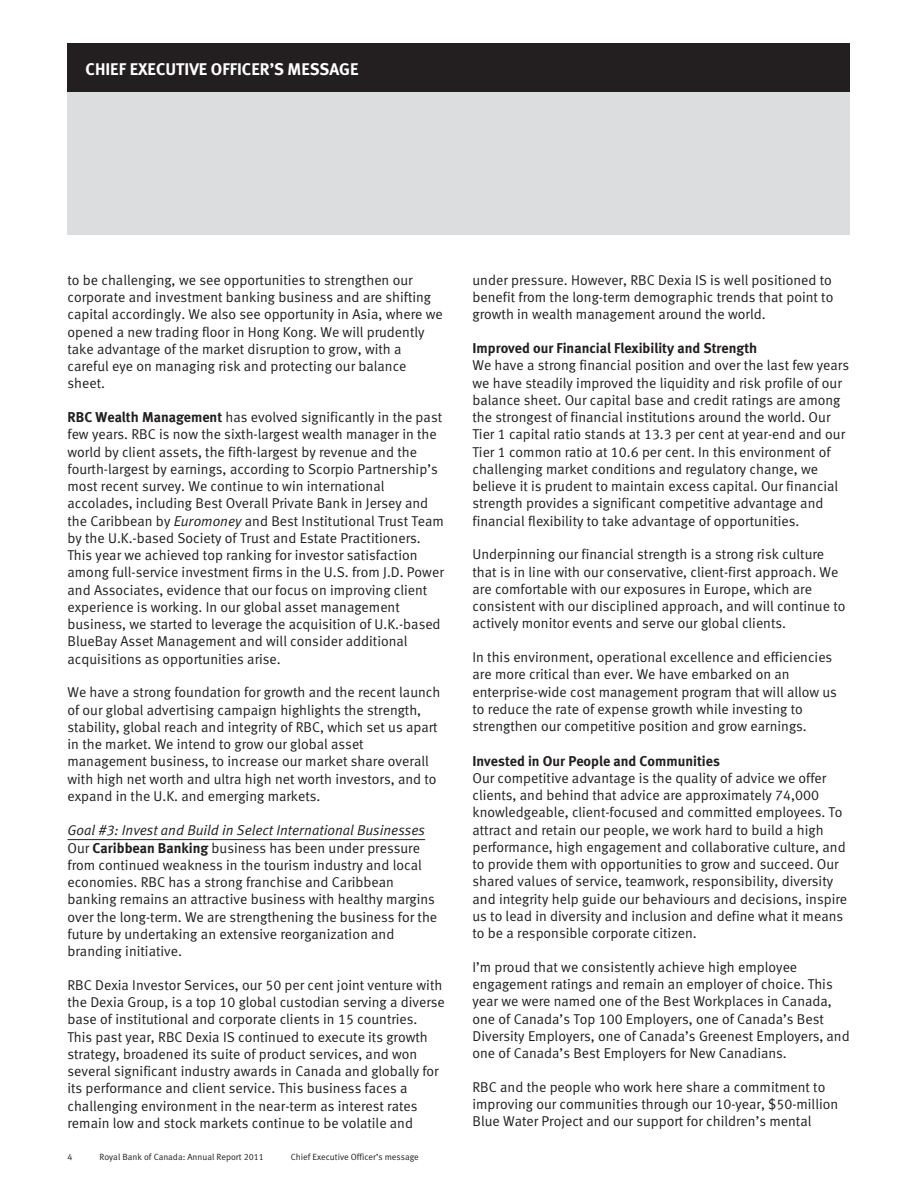
<style>
.page{position:relative;width:918px;height:1188px;background:#fff}
.page>*{position:absolute;margin:0;border:0;box-sizing:border-box;transform-origin:0 0}
.t1{font:16.8px "Meta Bold LF";color:#fff}
.t2{font:14.25px/17.2px "Meta Normal LF";color:#231f20}
.t3{font:14.25px "Meta Bold LF";color:#231f20}
.t4{font:9px "Meta Normal LF";color:#231f20}
.s1{font-family:"Meta Bold LF"}
.s2{font-style:italic}
</style>
<div class="page">
<div style="left:68px;top:43px;width:782px;height:50px;background:#231f20"></div>
<div style="left:68px;top:93px;width:782px;height:15px;background:#dcdddf"></div>
<div style="left:68px;top:108px;width:782px;height:16px;background:#dcdddf"></div>
<div style="left:68px;top:124px;width:782px;height:16px;background:#dcdddf"></div>
<div style="left:68px;top:140px;width:782px;height:16px;background:#dcdddf"></div>
<div style="left:68px;top:156px;width:782px;height:15px;background:#dcdddf"></div>
<div style="left:68px;top:171px;width:782px;height:16px;background:#dcdddf"></div>
<div style="left:68px;top:187px;width:782px;height:16px;background:#dcdddf"></div>
<div style="left:68px;top:203px;width:782px;height:16px;background:#dcdddf"></div>
<div style="left:68px;top:219px;width:782px;height:15px;background:#dcdddf"></div>
<hr style="left:68px;top:839px;width:357px;height:1px;background:#231f20">
<p class="t1" style="left:86px;top:62px;width:274px">CHIEF EXECUTIVE OFFICER’S MESSAGE</p>
<p class="t2" style="left:68px;top:272px;width:377px">to be challenging, we see opportunities to strengthen our corporate and investment banking business and are shifting capital accordingly. We also see opportunity in Asia, where we opened a new trading floor in Hong Kong. We will prudently take advantage of the market disruption to grow, with a careful eye on managing risk and protecting our balance sheet.</p>
<p class="t2" style="left:67px;top:410px;width:378px"><span class="s1">RBC Wealth Management</span> has evolved significantly in the past few years. RBC is now the sixth-largest wealth manager in the world by client assets, the fifth-largest by revenue and the fourth-largest by earnings, according to Scorpio Partnership’s most recent survey. We continue to win international accolades, including Best Overall Private Bank in Jersey and the Caribbean by <span class="s2">Euromoney</span> and Best Institutional Trust Team by the U.K.-based Society of Trust and Estate Practitioners.<br>This year we achieved top ranking for investor satisfaction among full-service investment firms in the U.S. from J.D. Power and Associates, evidence that our focus on improving client experience is working. In our global asset management business, we started to leverage the acquisition of U.K.-based BlueBay Asset Management and will consider additional acquisitions as opportunities arise.</p>
<p class="t2" style="left:67px;top:685px;width:374px">We have a strong foundation for growth and the recent launch of our global advertising campaign highlights the strength, stability, global reach and integrity of RBC, which set us apart in the market. We intend to grow our global asset management business, to increase our market share overall with high net worth and ultra high net worth investors, and to expand in the U.K. and emerging markets.</p>
<p class="t2" style="left:68px;top:823px;width:371px"><span class="s2">Goal #3: Invest and Build in Select International Businesses </span>Our <span class="s1">Caribbean Banking</span> business has been under pressure from continued weakness in the tourism industry and local economies. RBC has a strong franchise and Caribbean banking remains an attractive business with healthy margins over the long-term. We are strengthening the business for the future by undertaking an extensive reorganization and branding initiative.</p>
<p class="t2" style="left:68px;top:977px;width:379px">RBC Dexia Investor Services, our 50 per cent joint venture with the Dexia Group, is a top 10 global custodian serving a diverse base of institutional and corporate clients in 15 countries.<br>This past year, RBC Dexia IS continued to execute its growth strategy, broadened its suite of product services, and won several significant industry awards in Canada and globally for its performance and client service. This business faces a challenging environment in the near-term as interest rates remain low and stock markets continue to be volatile and</p>
<p class="t4" style="left:68px;top:1154px;width:7px">4</p>
<p class="t4" style="left:100px;top:1154px;width:166px">Royal Bank of Canada: Annual Report 2011</p>
<p class="t4" style="left:291px;top:1154px;width:130px">Chief Executive Officer’s message</p>
<p class="t2" style="left:473px;top:272px;width:362px;text-align:justify">under pressure. However, RBC Dexia IS is well positioned to benefit from the long-term demographic trends that point to growth in wealth management around the world.</p>
<p class="t3" style="left:473px;top:343px;width:286px">Improved our Financial Flexibility and Strength</p>
<p class="t2" style="left:473px;top:358px;width:378px">We have a strong financial position and over the last few years we have steadily improved the liquidity and risk profile of our balance sheet. Our capital base and credit ratings are among the strongest of financial institutions around the world. Our Tier 1 capital ratio stands at 13.3 per cent at year-end and our Tier 1 common ratio at 10.6 per cent. In this environment of challenging market conditions and regulatory change, we believe it is prudent to maintain excess capital. Our financial strength provides a significant competitive advantage and financial flexibility to take advantage of opportunities.</p>
<p class="t2" style="left:473px;top:547px;width:374px">Underpinning our financial strength is a strong risk culture that is in line with our conservative, client-first approach. We are comfortable with our exposures in Europe, which are consistent with our disciplined approach, and will continue to actively monitor events and serve our global clients.</p>
<p class="t2" style="left:473px;top:650px;width:366px">In this environment, operational excellence and efficiencies are more critical than ever. We have embarked on an enterprise-wide cost management program that will allow us to reduce the rate of expense growth while investing to strengthen our competitive position and grow earnings.</p>
<p class="t3" style="left:473px;top:755px;width:249px">Invested in Our People and Communities</p>
<p class="t2" style="left:473px;top:770px;width:376px">Our competitive advantage is the quality of advice we offer clients, and behind that advice are approximately 74,000 knowledgeable, client-focused and committed employees. To attract and retain our people, we work hard to build a high performance, high engagement and collaborative culture, and to provide them with opportunities to grow and succeed. Our shared values of service, teamwork, responsibility, diversity and integrity help guide our behaviours and decisions, inspire us to lead in diversity and inclusion and define what it means to be a responsible corporate citizen.</p>
<p class="t2" style="left:473px;top:959px;width:379px">I’m proud that we consistently achieve high employee engagement ratings and remain an employer of choice. This year we were named one of the Best Workplaces in Canada, one of Canada’s Top 100 Employers, one of Canada’s Best Diversity Employers, one of Canada’s Greenest Employers, and one of Canada’s Best Employers for New Canadians.</p>
<p class="t2" style="left:473px;top:1079px;width:367px">RBC and the people who work here share a commitment to improving our communities through our 10-year, $50-million<br>Blue Water Project and our support for children’s mental</p>
</div>
